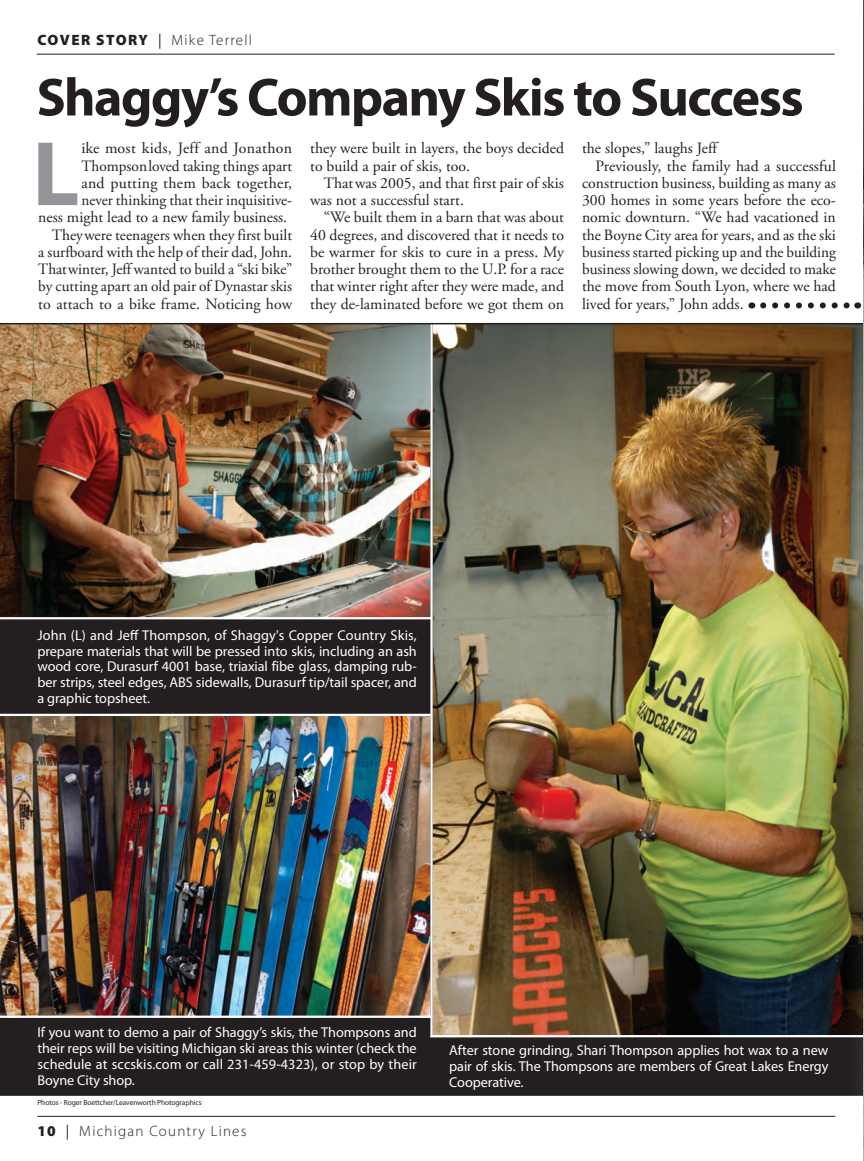
<style>
.page{position:relative;width:864px;height:1161px;background:#fff}
.page>*{position:absolute;margin:0;border:0;box-sizing:border-box;transform-origin:0 0}
.t1{font:700 92.55px "Myriad Pro";color:#939598}
.t2{font:700 54px "Myriad Pro";letter-spacing:-.03em;color:#231f20}
.t3{font:15.75px/17.2px "Adobe Garamond Pro";color:#231f20}
.t4{font:15.75px "Adobe Garamond Pro";color:#231f20;scale:.96 1}
.t5{font:15.75px "Adobe Garamond Pro";letter-spacing:.02em;color:#231f20}
.t6{font:300 15px "Myriad Pro";letter-spacing:.08em;color:#231f20}
.t7{font:14.25px/15.8px "Myriad Pro";letter-spacing:-.005em;color:#fff;text-align:justify}
.t8{font:7.5px "Myriad Pro";letter-spacing:-.01em;color:#231f20}
.s1{font-weight:900}
.s2{font-weight:400}
</style>
<div class="page">
<hr style="left:37px;top:1116px;width:798px;height:1px;background:#231f20">
<hr style="left:37px;top:54px;width:798px;height:1px;background:#231f20">
<img style="left:432px;top:323px;width:431px;height:712px">
<img style="left:0;top:323px;width:432px;height:294px">
<img style="left:0;top:716px;width:430px;height:300px">
<svg style="left:763px;top:302px;width:87px;height:6px"></svg>
<div style="left:0;top:1018px;width:432px;height:78px;background:#231f20"></div>
<div style="left:433px;top:1038px;width:430px;height:57px;background:#231f20"></div>
<div style="left:432px;top:1037px;width:432px;height:59px;border:2px solid #231f20"></div>
<img style="left:863px;top:1px;width:1px;height:1159px">
<div style="left:842px;top:434px;width:22px;height:715px;background:#fff;opacity:.75"></div>
<div style="left:0;top:619px;width:430px;height:95px;background:#231f20"></div>
<hr style="left:430px;top:324px;width:3px;height:713px;background:#fff">
<p class="t6" style="left:38px;top:31px;width:216px"><span class="s1">COVER STORY</span> <span class="s2">|</span> Mike Terrell</p>
<h2 class="t2" style="left:37px;top:62px;width:769px">Shaggy’s Company Skis to Success</h2>
<h1 class="t1" style="left:32px;top:114px;width:49px">L</h1>
<p class="t5" style="left:81px;top:139px;width:212px">ike most kids, Jeff and Jonathon</p>
<p class="t3" style="left:81px;top:158px;width:212px">Thompsonloved taking things apart</p>
<p class="t3" style="left:81px;top:175px;width:212px">and putting them back together,</p>
<p class="t3" style="left:81px;top:192px;width:212px">never thinking that their inquisitive-</p>
<p class="t3" style="left:38px;top:209px;width:250px">ness might lead to a new family business.</p>
<p class="t3" style="left:52px;top:227px;width:242px">Theywere teenagers when they first built</p>
<p class="t3" style="left:38px;top:244px;width:255px">a surfboard with the help of their dad, John.</p>
<p class="t4" style="left:38px;top:260px;width:266px">Thatwinter, Jeff wanted to build a “ski bike”</p>
<p class="t3" style="left:38px;top:278px;width:255px">by cutting apart an old pair of Dynastar skis</p>
<p class="t3" style="left:38px;top:296px;width:255px">to attach to a bike frame. Noticing how</p>
<p class="t3" style="left:310px;top:140px;width:255px">they were built in layers, the boys decided to build a pair of skis, too.</p>
<p class="t3" style="left:310px;top:175px;width:255px;text-indent:13px">Thatwas 2005, and that first pair of skis was not a successful start.</p>
<p class="t3" style="left:310px;top:209px;width:255px;text-align:justify;text-indent:13px">“We built them in a barn that was about 40 degrees, and discovered that it needs to be warmer for skis to cure in a press. My brother brought them to the U.P. for a race that winter right after they were made, and they de-laminated before we got them on</p>
<p class="t3" style="left:582px;top:140px;width:137px">the slopes,” laughs Jeff</p>
<p class="t3" style="left:596px;top:158px;width:242px">Previously, the family had a successful</p>
<p class="t3" style="left:582px;top:175px;width:255px">construction business, building as many as</p>
<p class="t3" style="left:582px;top:192px;width:255px">300 homes in some years before the eco-</p>
<p class="t3" style="left:582px;top:209px;width:255px">nomic downturn. “We had vacationed in</p>
<p class="t3" style="left:582px;top:227px;width:255px">the Boyne City area for years, and as the ski</p>
<p class="t4" style="left:582px;top:242px;width:266px">business started picking up and the building</p>
<p class="t3" style="left:582px;top:261px;width:255px">business slowing down, we decided to make</p>
<p class="t3" style="left:582px;top:278px;width:255px">the move from South Lyon, where we had</p>
<p class="t3" style="left:582px;top:296px;width:163px">lived for years,” John adds.</p>
<p class="t7" style="left:37px;top:627px;width:381px">John (L) and Jeff Thompson, of Shaggy's Copper Country Skis, prepare materials that will be pressed into skis, including an ash wood core, Durasurf 4001 base, triaxial fibe glass, damping rub&shy;ber strips, steel edges, ABS sidewalls, Durasurf tip/tail spacer, and a graphic topsheet.</p>
<p class="t7" style="left:37px;top:1024px;width:381px">If you want to demo a pair of Shaggy’s skis, the Thompsons and their reps will be visiting Michigan ski areas this winter (check the schedule at sccskis.com or call 231-459-4323), or stop by their Boyne City shop.</p>
<p class="t8" style="left:37px;top:1098px;width:166px">Photos - Roger Boettcher/Leavenworth Photographics</p>
<p class="t6" style="left:37px;top:1122px;width:210px"><span class="s1">10</span> <span class="s2">|</span> Michigan Country Lines</p>
<p class="t7" style="left:449px;top:1042px;width:381px">After stone grinding, Shari Thompson applies hot wax to a new pair of skis. The Thompsons are members of Great Lakes Energy Cooperative.</p>
</div>
